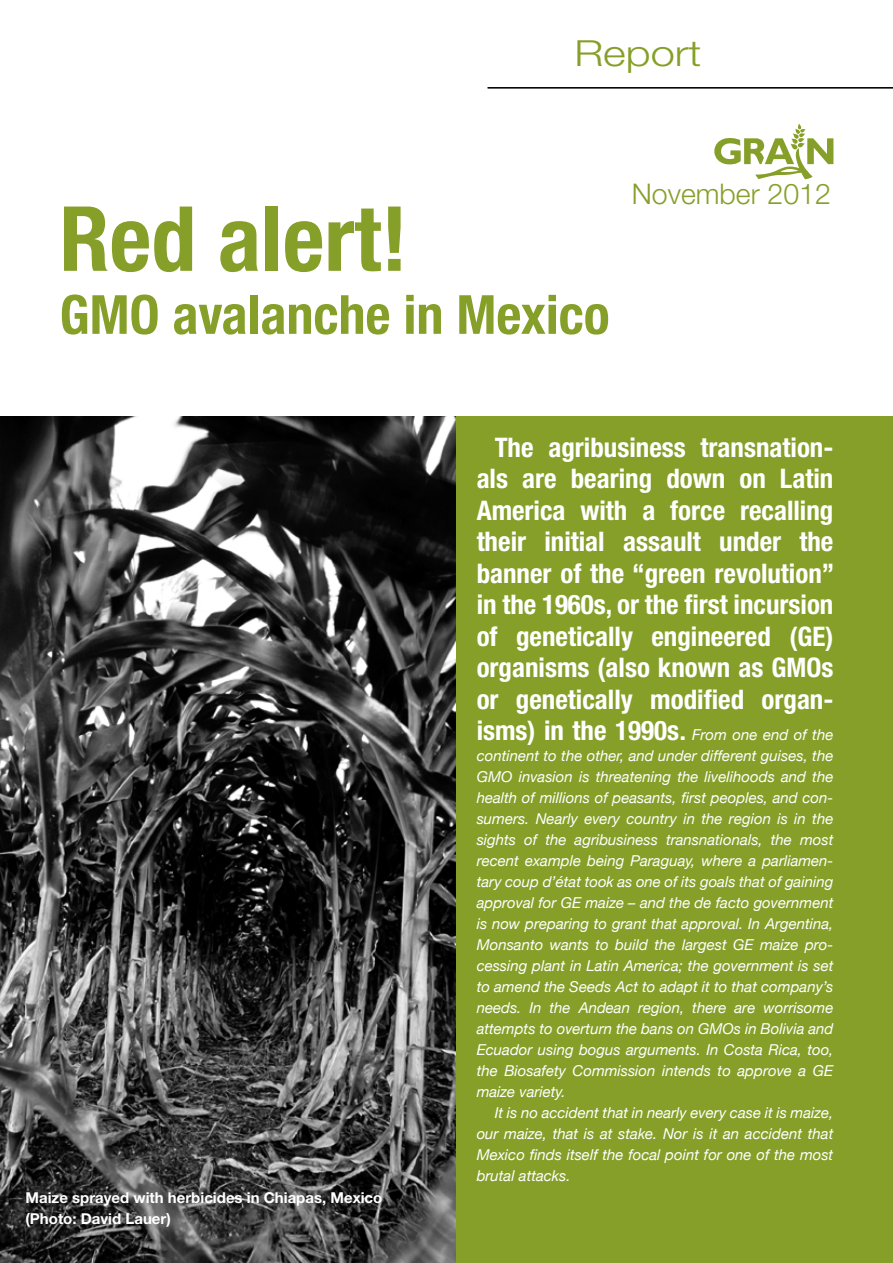
<style>
.page{position:relative;width:893px;height:1263px;background:#fff}
.page>*{position:absolute;margin:0;border:0;box-sizing:border-box;transform-origin:0 0}
.t1{font:700 condensed 90px "Helvetica Neue LT Std";color:#869f29}
.t2{font:700 condensed 54px "Helvetica Neue LT Std";color:#869f29}
.t3{font:300 36px "Helvetica Neue LT Std";color:#869f29;scale:1.21 1}
.t4{font:300 28.5px "Helvetica Neue LT Std";color:#869f29}
.t5{font:700 condensed 27px/31.5px "Helvetica Neue LT Std";color:#fff;text-align:justify}
.t6{font:italic 15px/21px "Helvetica Neue LT";color:#fff;text-align:justify}
.t7{font:700 15px/21px "Helvetica Neue LT Std";color:#fff}
.s1{font-weight:500;font-stretch:normal}
.s2{font-family:"Helvetica Neue LT";font-weight:400;font-style:italic;font-stretch:normal;font-size:15px}
</style>
<div class="page">
<div style="left:437px;top:417px;width:456px;height:846px;background:#869f29"></div>
<hr style="left:488px;top:88px;width:405px;height:1px;background:#000">
<hr style="left:488px;top:87px;width:405px;height:1px;background:#000">
<svg style="left:714px;top:123px;width:119px;height:56px"></svg>
<img style="left:0;top:417px;width:455px;height:846px">
<h3 class="t3" style="left:574px;top:31px;width:107px">Report</h3>
<h1 class="t1" style="left:60px;top:184px;width:350px">Red alert!</h1>
<h2 class="t2" style="left:60px;top:282px;width:552px">GMO avalanche in Mexico</h2>
<h3 class="t4" style="left:632px;top:176px;width:201px">November 2012</h3>
<p class="t7" style="left:26px;top:1187px;width:358px">Maize sprayed with herbicides in Chiapas, Mexico (Photo: David Lauer)</p>
<p class="t5" style="left:477px;top:431px;width:359px;text-indent:18px">The agribusiness transnation&shy;als are bearing down on Latin America with a force recalling their initial assault under the banner of the “green revolution” in the 1960s, or the first incursion of genetically engineered (GE) organisms (also known as GMOs or genetically modified organ&shy;isms) in the 1990s<span class="s1">.</span> <span class="s2">From one end of the</span></p>
<p class="t6" style="left:477px;top:745px;width:358px">continent to the other, and under different guises, the GMO invasion is threatening the livelihoods and the health of millions of peasants, first peoples, and con&shy;sumers. Nearly every country in the region is in the sights of the agribusiness transnationals, the most recent example being Paraguay, where a parliamen&shy;tary coup d’état took as one of its goals that of gaining approval for GE maize – and the de facto government is now preparing to grant that approval. In Argentina, Monsanto wants to build the largest GE maize pro&shy;cessing plant in Latin America; the government is set to amend the Seeds Act to adapt it to that company’s needs. In the Andean region, there are worrisome attempts to overturn the bans on GMOs in Bolivia and Ecuador using bogus arguments. In Costa Rica, too, the Biosafety Commission intends to approve a GE maize variety.</p>
<p class="t6" style="left:477px;top:1102px;width:358px;text-indent:18px">It is no accident that in nearly every case it is maize, our maize, that is at stake. Nor is it an accident that Mexico finds itself the focal point for one of the most brutal attacks.</p>
</div>
